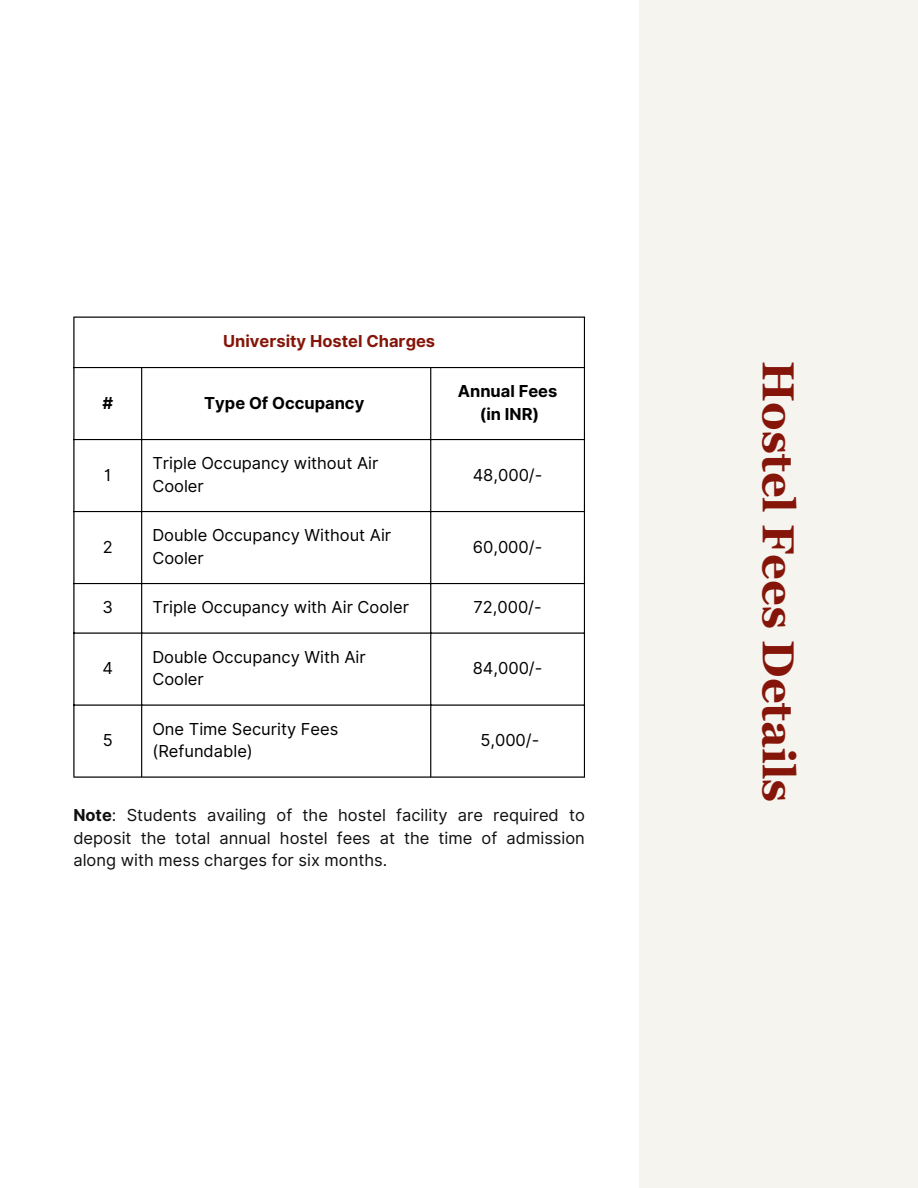
<style>
.page{position:relative;width:918px;height:1188px;background:#fff}
.page>*{position:absolute;margin:0;border:0;box-sizing:border-box;transform-origin:0 0}
.t1{font:700 45px "Georgia Pro";color:#851509}
.t2{font:16.5px/22.5px "Inter";color:#000}
.t3{font:16.5px/22.5px "Inter";color:#111010;text-align:justify}
.t4{font:700 16.5px "Inter";color:#000}
.t5{font:700 16.5px "Inter";color:#851509}
.s1{font-weight:700}
</style>
<div class="page">
<hr style="left:73px;top:318px;width:2px;height:458px;background:#000">
<hr style="left:141px;top:368px;width:1px;height:408px;background:#000">
<hr style="left:430px;top:368px;width:1px;height:408px;background:#000">
<hr style="left:584px;top:318px;width:1px;height:458px;background:#000">
<hr style="left:73px;top:317px;width:512px;height:1px;background:#000">
<hr style="left:73px;top:367px;width:512px;height:1px;background:#000">
<hr style="left:73px;top:439px;width:512px;height:1px;background:#000">
<hr style="left:73px;top:511px;width:512px;height:1px;background:#000">
<hr style="left:73px;top:583px;width:512px;height:1px;background:#000">
<hr style="left:73px;top:632px;width:512px;height:2px;background:#000">
<hr style="left:73px;top:704px;width:512px;height:2px;background:#000">
<hr style="left:73px;top:776px;width:512px;height:2px;background:#000">
<div style="left:640px;top:0;width:278px;height:1188px;background:#f5f4ef"></div>
<p class="t5" style="left:223px;top:331px;width:214px">University Hostel Charges</p>
<p class="t4" style="left:102px;top:393px;width:12px">#</p>
<p class="t4" style="left:204px;top:393px;width:162px">Type Of Occupancy</p>
<p class="t4" style="left:458px;top:382px;width:101px">Annual Fees</p>
<p class="t4" style="left:480px;top:404px;width:61px">(in INR)</p>
<p class="t2" style="left:104px;top:463px;width:9px">1</p>
<p class="t2" style="left:152px;top:452px;width:228px">Triple Occupancy without Air<br>Cooler</p>
<p class="t2" style="left:473px;top:463px;width:71px">48,000/-</p>
<p class="t2" style="left:103px;top:535px;width:11px">2</p>
<p class="t2" style="left:152px;top:524px;width:240px">Double Occupancy Without Air<br>Cooler</p>
<p class="t2" style="left:473px;top:535px;width:71px">60,000/-</p>
<p class="t2" style="left:103px;top:596px;width:12px">3</p>
<p class="t2" style="left:152px;top:596px;width:258px">Triple Occupancy with Air Cooler</p>
<p class="t2" style="left:473px;top:596px;width:70px">72,000/-</p>
<p class="t2" style="left:103px;top:657px;width:12px">4</p>
<p class="t2" style="left:152px;top:646px;width:215px">Double Occupancy With Air<br>Cooler</p>
<p class="t2" style="left:473px;top:657px;width:71px">84,000/-</p>
<p class="t2" style="left:103px;top:729px;width:12px">5</p>
<p class="t2" style="left:152px;top:718px;width:187px">One Time Security Fees (Refundable)</p>
<p class="t2" style="left:480px;top:729px;width:61px">5,000/-</p>
<h1 class="t3" style="left:73px;top:804px;width:513px"><span class="s1">Note</span>: Students availing of the hostel facility are required to deposit the total annual hostel fees at the time of admission along with mess charges for six months.</h1>
<p class="t1" style="left:804px;top:361px;width:443px;rotate:90deg">Hostel Fees Details</p>
</div>
